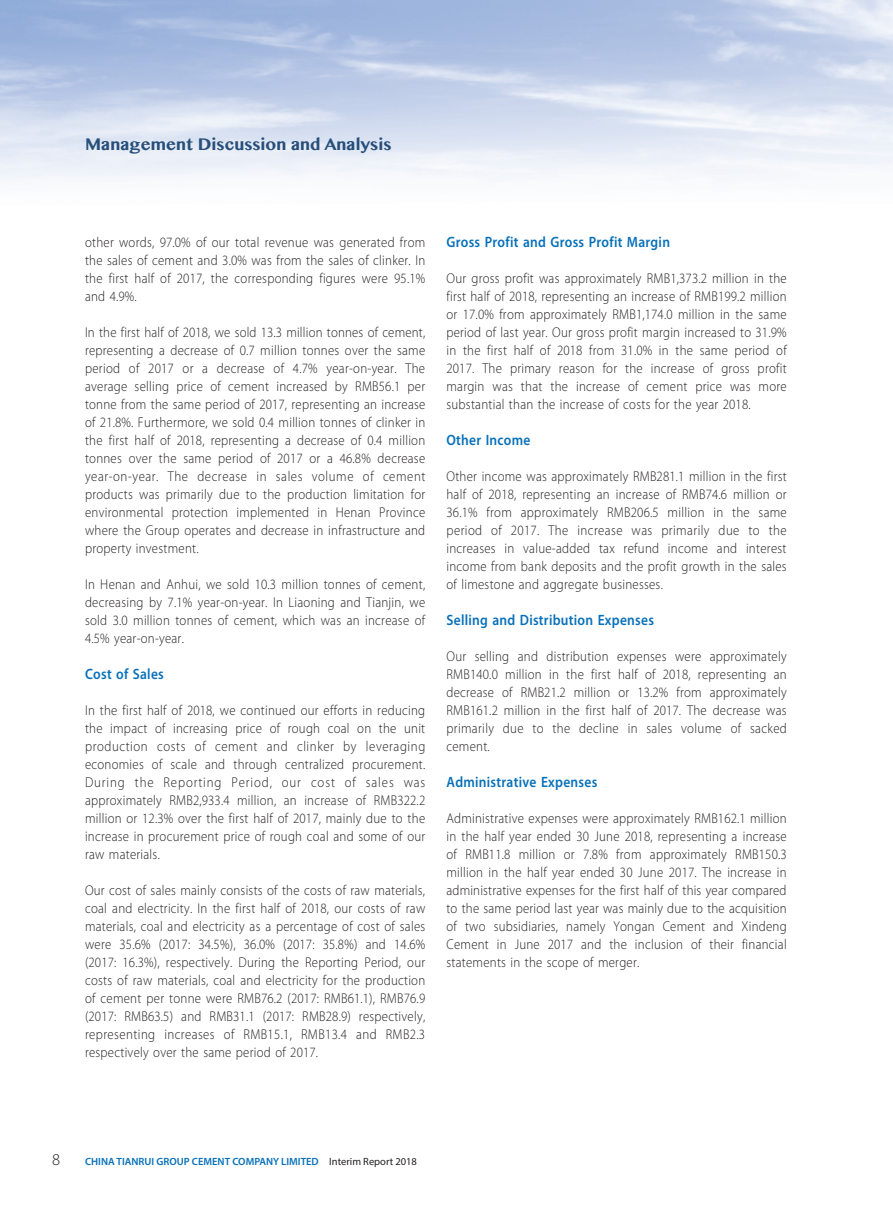
<style>
.page{position:relative;width:893px;height:1212px;background:#fff}
.page>*{position:absolute;margin:0;border:0;box-sizing:border-box;transform-origin:0 0}
.t1{font:700 16.5px "Myanmar MN";color:#274f7a}
.t2{font:300 16.5px "Myriad Pro";color:#231f20}
._04___H2{font:600 15px "Myriad Pro";letter-spacing:.02em;color:#0770ba;scale:.9 1}
._01_Body_Text{font:300 14.25px/18px "Myriad Pro";letter-spacing:.02em;color:#231f20;text-align:justify;scale:.9 1}
.t3{font:600 10.5px "Myriad Pro";color:#0770ba}
.s1{font-weight:400;color:#231f20}
</style>
<div class="page">
<p class="t1" style="left:85px;top:135px;width:308px">Management Discussion and Analysis</p>
<p class="_01_Body_Text" style="left:85px;top:233px;width:379px">other words, 97.0% of our total revenue was generated from the sales of cement and 3.0% was from the sales of clinker. In the first half of 2017, the corresponding figures were 95.1% and 4.9%.</p>
<p class="_01_Body_Text" style="left:85px;top:323px;width:380px">In the first half of 2018, we sold 13.3 million tonnes of cement, representing a decrease of 0.7 million tonnes over the same period of 2017 or a decrease of 4.7% year-on-year. The average selling price of cement increased by RMB56.1 per tonne from the same period of 2017, representing an increase of 21.8%. Furthermore, we sold 0.4 million tonnes of clinker in the first half of 2018, representing a decrease of 0.4 million tonnes over the same period of 2017 or a 46.8% decrease year-on-year. The decrease in sales volume of cement products was primarily due to the production limitation for environmental protection implemented in Henan Province where the Group operates and decrease in infrastructure and property investment.</p>
<p class="_01_Body_Text" style="left:85px;top:575px;width:379px">In Henan and Anhui, we sold 10.3 million tonnes of cement, decreasing by 7.1% year-on-year. In Liaoning and Tianjin, we sold 3.0 million tonnes of cement, which was an increase of 4.5% year-on-year.</p>
<p class="_04___H2" style="left:85px;top:665px;width:89px">Cost of Sales</p>
<p class="_01_Body_Text" style="left:85px;top:701px;width:380px">In the first half of 2018, we continued our efforts in reducing the impact of increasing price of rough coal on the unit production costs of cement and clinker by leveraging economies of scale and through centralized procurement.<br>During the Reporting Period, our cost of sales was approximately RMB2,933.4 million, an increase of RMB322.2 million or 12.3% over the first half of 2017, mainly due to the increase in procurement price of rough coal and some of our raw materials.</p>
<p class="_01_Body_Text" style="left:85px;top:881px;width:380px">Our cost of sales mainly consists of the costs of raw materials, coal and electricity. In the first half of 2018, our costs of raw materials, coal and electricity as a percentage of cost of sales were 35.6% (2017: 34.5%), 36.0% (2017: 35.8%) and 14.6% (2017: 16.3%), respectively. During the Reporting Period, our costs of raw materials, coal and electricity for the production of cement per tonne were RMB76.2 (2017: RMB61.1), RMB76.9 (2017: RMB63.5) and RMB31.1 (2017: RMB28.9) respectively, representing increases of RMB15.1, RMB13.4 and RMB2.3 respectively over the same period of 2017.</p>
<p class="_04___H2" style="left:446px;top:234px;width:250px">Gross Profit and Gross Profit Margin</p>
<p class="_01_Body_Text" style="left:446px;top:270px;width:379px">Our gross profit was approximately RMB1,373.2 million in the first half of 2018, representing an increase of RMB199.2 million or 17.0% from approximately RMB1,174.0 million in the same period of last year. Our gross profit margin increased to 31.9% in the first half of 2018 from 31.0% in the same period of 2017. The primary reason for the increase of gross profit margin was that the increase of cement price was more substantial than the increase of costs for the year 2018.</p>
<p class="_04___H2" style="left:446px;top:432px;width:95px">Other Income</p>
<p class="_01_Body_Text" style="left:446px;top:468px;width:380px">Other income was approximately RMB281.1 million in the first half of 2018, representing an increase of RMB74.6 million or 36.1% from approximately RMB206.5 million in the same period of 2017. The increase was primarily due to the increases in value-added tax refund income and interest income from bank deposits and the profit growth in the sales of limestone and aggregate businesses.</p>
<p class="_04___H2" style="left:446px;top:612px;width:232px">Selling and Distribution Expenses</p>
<p class="_01_Body_Text" style="left:446px;top:648px;width:380px">Our selling and distribution expenses were approximately RMB140.0 million in the first half of 2018, representing an decrease of RMB21.2 million or 13.2% from approximately RMB161.2 million in the first half of 2017. The decrease was primarily due to the decline in sales volume of sacked cement.</p>
<p class="_04___H2" style="left:446px;top:774px;width:169px">Administrative Expenses</p>
<p class="_01_Body_Text" style="left:446px;top:810px;width:380px">Administrative expenses were approximately RMB162.1 million in the half year ended 30 June 2018, representing a increase of RMB11.8 million or 7.8% from approximately RMB150.3 million in the half year ended 30 June 2017. The increase in administrative expenses for the first half of this year compared to the same period last year was mainly due to the acquisition of two subsidiaries, namely Yongan Cement and Xindeng Cement in June 2017 and the inclusion of their financial statements in the scope of merger.</p>
<p class="t2" style="left:52px;top:1150px;width:10px">8</p>
<p class="t3" style="left:85px;top:1156px;width:333px">CHINA TIANRUI GROUP CEMENT COMPANY LIMITED <span class="s1">Interim Report 2018</span></p>
</div>
